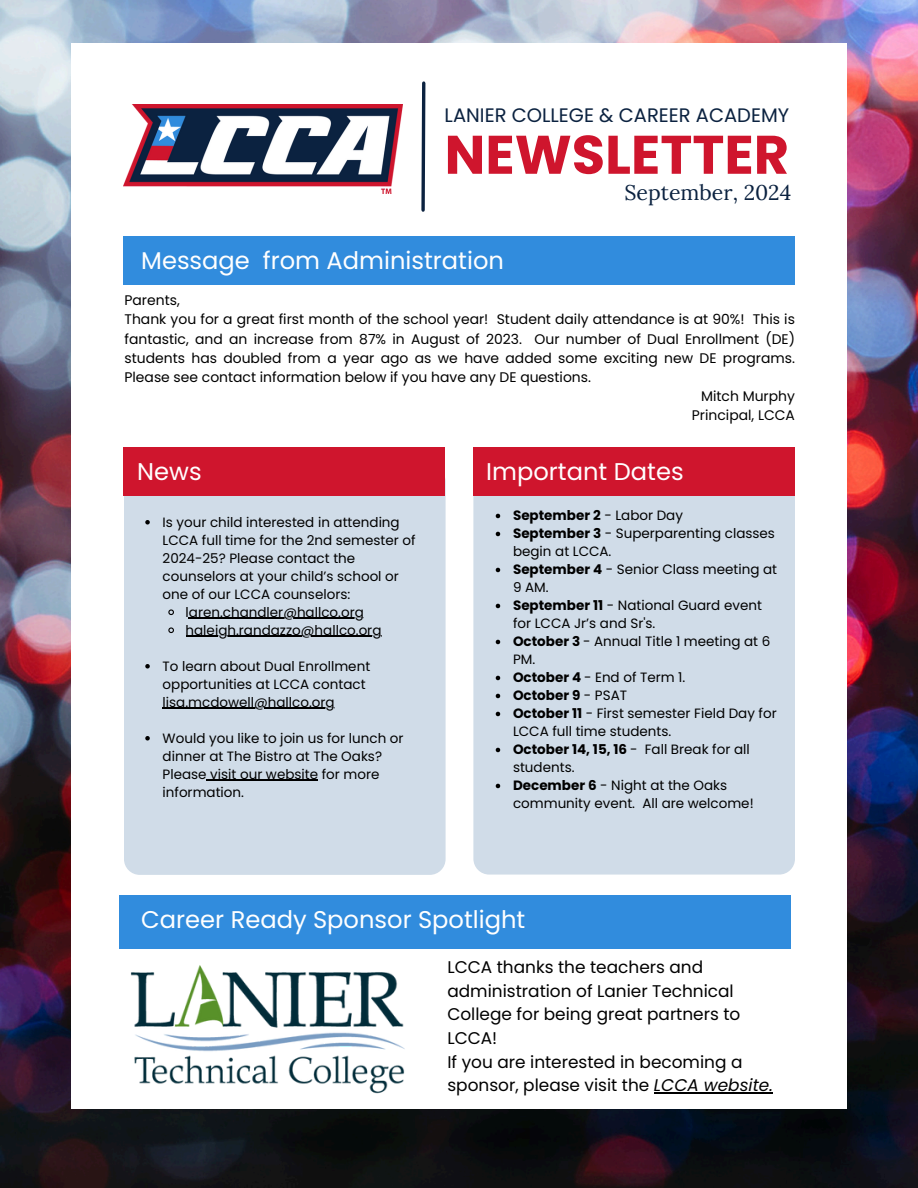
<style>
.page{position:relative;width:918px;height:1188px;background:#fff}
.page>*{position:absolute;margin:0;border:0;box-sizing:border-box;transform-origin:0 0}
.t1{font:700 54.3px "Poppins";color:#cf152d}
.t2{font:24.15px "Poppins";color:#fff}
.t3{font:21.3px "Lora";color:#0b2240}
.t4{font:19.5px "Poppins";color:#0b2240}
.t5{font:16.95px/23.7px "Poppins";color:#000}
.t6{font:13.95px/19.2px "Poppins";color:#000;text-align:justify}
.t7{font:13.5px/18px "Poppins";color:#000}
.t8{font:700 13.5px "Poppins";color:#000}
.s1{font-weight:400}
.s2{font-weight:700}
.s3{font-style:italic}
</style>
<div class="page">
<img style="left:0;top:0;width:918px;height:1188px">
<div style="left:71px;top:43px;width:776px;height:1066px;background:#fff"></div>
<div style="left:123px;top:236px;width:672px;height:49px;background:#318cdd"></div>
<div style="left:120px;top:896px;width:671px;height:53px;background:#318cdd"></div>
<div style="left:124px;top:466px;width:322px;height:409px;background:#d0dce8;border-radius:16px"></div>
<div style="left:473px;top:457px;width:322px;height:417px;background:#d0dce8;border-radius:16px"></div>
<div style="left:123px;top:447px;width:322px;height:49px;background:#cf152d"></div>
<div style="left:473px;top:447px;width:322px;height:49px;background:#cf152d"></div>
<img style="left:124px;top:104px;width:279px;height:89px">
<svg style="left:421px;top:81px;width:5px;height:131px"></svg>
<svg style="left:145px;top:520px;width:5px;height:5px"></svg>
<svg style="left:168px;top:609px;width:6px;height:7px"></svg>
<hr style="left:189px;top:618px;width:175px;height:1px;background:#000">
<svg style="left:168px;top:627px;width:6px;height:7px"></svg>
<hr style="left:186px;top:636px;width:195px;height:1px;background:#000">
<svg style="left:145px;top:664px;width:5px;height:5px"></svg>
<hr style="left:163px;top:708px;width:172px;height:1px;background:#000">
<svg style="left:145px;top:736px;width:5px;height:5px"></svg>
<hr style="left:207px;top:780px;width:111px;height:1px;background:#000">
<svg style="left:496px;top:514px;width:4px;height:4px"></svg>
<svg style="left:496px;top:532px;width:4px;height:4px"></svg>
<svg style="left:496px;top:568px;width:4px;height:4px"></svg>
<svg style="left:496px;top:604px;width:4px;height:4px"></svg>
<svg style="left:496px;top:640px;width:4px;height:4px"></svg>
<svg style="left:496px;top:676px;width:4px;height:4px"></svg>
<svg style="left:496px;top:694px;width:4px;height:4px"></svg>
<svg style="left:496px;top:712px;width:4px;height:4px"></svg>
<svg style="left:496px;top:748px;width:4px;height:4px"></svg>
<svg style="left:496px;top:784px;width:4px;height:4px"></svg>
<hr style="left:654px;top:1092px;width:119px;height:1px;background:#000">
<img style="left:130px;top:965px;width:275px;height:129px">
<h2 class="t4" style="left:445px;top:101px;width:346px">LANIER COLLEGE &amp; CAREER ACADEMY</h2>
<h5 class="t1" style="left:445px;top:117px;width:346px">NEWSLETTER</h5>
<h3 class="t2" style="left:141px;top:244px;width:364px">Message from Administration</h3>
<p class="t3" style="left:625px;top:178px;width:168px">September, 2024</p>
<p class="t6" style="left:124px;top:291px;width:57px">Parents,</p>
<p class="t6" style="left:124px;top:310px;width:672px">Thank you for a great first month of the school year! Student daily attendance is at 90%! This is fantastic, and an increase from 87% in August of 2023. Our number of Dual Enrollment (DE) students has doubled from a year ago as we have added some exciting new DE programs.<br>Please see contact information below if you have any DE questions.</p>
<p class="t6" style="left:701px;top:386px;width:95px">Mitch Murphy</p>
<p class="t6" style="left:692px;top:406px;width:105px">Principal, LCCA</p>
<h4 class="t2" style="left:137px;top:454px;width:66px">News</h4>
<h2 class="t2" style="left:486px;top:454px;width:199px">Important Dates</h2>
<h2 class="t7" style="left:163px;top:513px;width:254px">Is your child interested in attending LCCA full time for the 2nd semester of 2024-25? Please contact the counselors at your child’s school or one of our LCCA counselors:</h2>
<p class="t7" style="left:186px;top:603px;width:180px">laren.chandler@hallco.org</p>
<p class="t7" style="left:186px;top:621px;width:197px">haleigh.randazzo@hallco.org</p>
<p class="t7" style="left:163px;top:657px;width:209px">To learn about Dual Enrollment opportunities at LCCA contact</p>
<p class="t7" style="left:163px;top:693px;width:174px">lisa.mcdowell@hallco.org</p>
<p class="t7" style="left:163px;top:729px;width:243px">Would you like to join us for lunch or dinner at The Bistro at The Oaks?</p>
<p class="t7" style="left:163px;top:765px;width:218px">Please visit our website for more information.</p>
<h2 class="t8" style="left:513px;top:506px;width:171px">September 2 <span class="s1">- Labor Day</span></h2>
<p class="t7" style="left:513px;top:525px;width:263px"><span class="s2">September 3</span> - Superparenting classes begin at LCCA.</p>
<p class="t7" style="left:513px;top:561px;width:266px"><span class="s2">September 4</span> - Senior Class meeting at<br>9 AM.</p>
<p class="t7" style="left:513px;top:597px;width:250px"><span class="s2">September 11</span> - National Guard event for LCCA Jr’s and Sr's.</p>
<p class="t7" style="left:513px;top:633px;width:259px"><span class="s2">October 3</span> - Annual Title 1 meeting at 6<br>PM.</p>
<p class="t7" style="left:513px;top:669px;width:174px"><span class="s2">October 4</span> - End of Term 1.</p>
<p class="t8" style="left:513px;top:686px;width:116px">October 9 <span class="s1">- PSAT</span></p>
<p class="t7" style="left:513px;top:705px;width:265px"><span class="s2">October 11</span> - First semester Field Day for<br>LCCA full time students.</p>
<p class="t7" style="left:513px;top:741px;width:238px"><span class="s2">October 14, 15, 16</span> - Fall Break for all students.</p>
<p class="t7" style="left:513px;top:777px;width:242px"><span class="s2">December 6</span> - Night at the Oaks community event. All are welcome!</p>
<h1 class="t2" style="left:141px;top:903px;width:386px">Career Ready Sponsor Spotlight</h1>
<p class="t5" style="left:447px;top:955px;width:327px">LCCA thanks the teachers and administration of Lanier Technical<br>College for being great partners to<br>LCCA!<br>If you are interested in becoming a sponsor, please visit the <span class="s3">LCCA website.</span></p>
</div>
